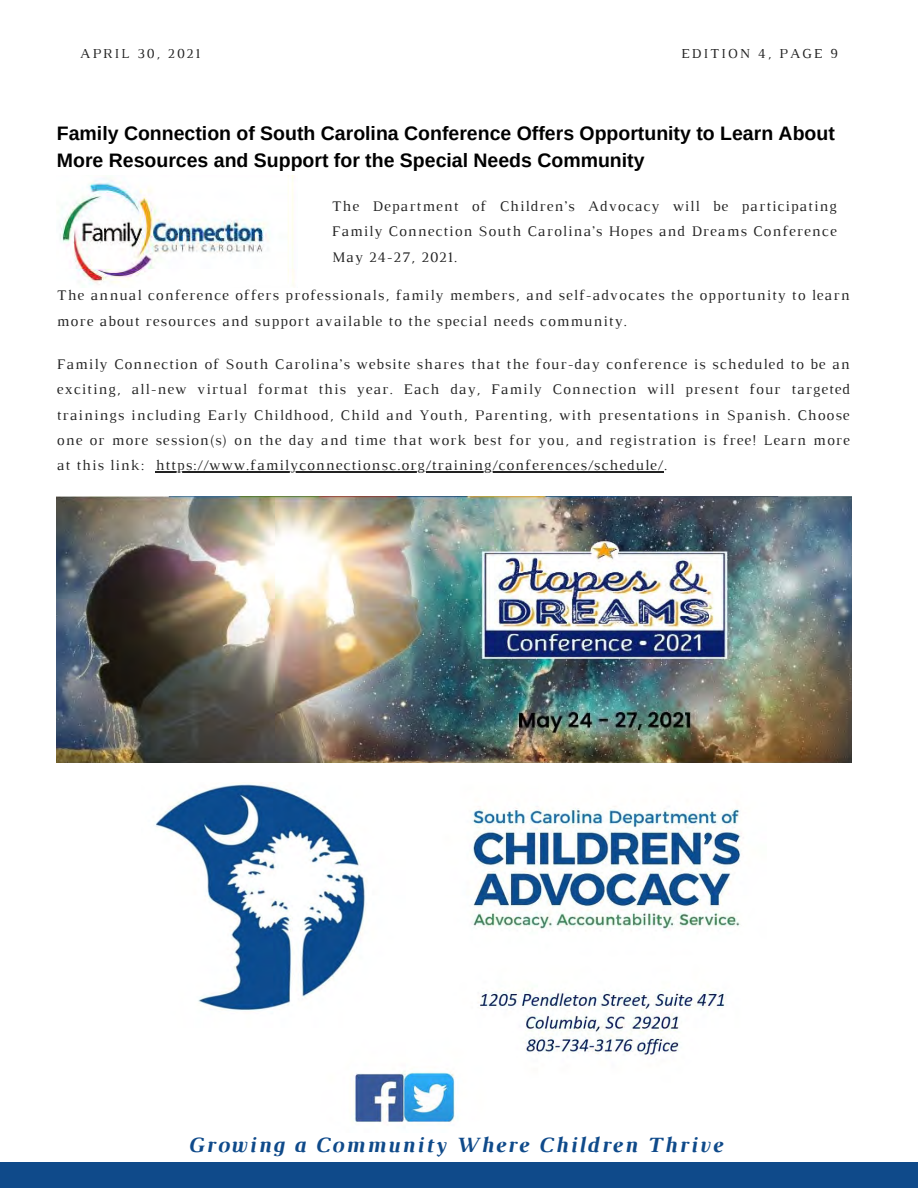
<style>
.page{position:relative;width:918px;height:1188px;background:#fff}
.page>*{position:absolute;margin:0;border:0;box-sizing:border-box;transform-origin:0 0}
.t1{font:italic 700 22.2px "Luthier";letter-spacing:.07em;color:#0f4a8a}
.t2{font:700 19.5px/27px "Arimo";color:#000}
.t3{font:15px/25.3px "Luthier";letter-spacing:.07em;color:#222;text-align:justify}
.t4{font:13.95px "Luthier";letter-spacing:.14em;color:#222}
</style>
<div class="page">
<div style="left:0;top:1163px;width:918px;height:25px;background:#0f4a8a"></div>
<hr style="left:156px;top:472px;width:508px;height:1px;background:#222">
<img style="left:60px;top:176px;width:234px;height:111px">
<img style="left:57px;top:497px;width:794px;height:265px">
<img style="left:155px;top:784px;width:586px;height:338px">
<p class="t4" style="left:80px;top:49px;width:121px">APRIL 30, 2021</p>
<p class="t4" style="left:681px;top:49px;width:159px">EDITION 4, PAGE 9</p>
<p class="t2" style="left:57px;top:120px;width:779px">Family Connection of South Carolina Conference Offers Opportunity to Learn About<br>More Resources and Support for the Special Needs Community</p>
<p class="t3" style="left:332px;top:194px;width:506px">The Department of Children’s Advocacy will be participating Family Connection South Carolina’s Hopes and Dreams Conference May 24-27, 2021.</p>
<p class="t3" style="left:57px;top:284px;width:794px">The annual conference offers professionals, family members, and self-advocates the opportunity to learn more about resources and support available to the special needs community.</p>
<p class="t3" style="left:57px;top:352px;width:795px">Family Connection of South Carolina’s website shares that the four-day conference is scheduled to be an exciting, all-new virtual format this year. Each day, Family Connection will present four targeted trainings including Early Childhood, Child and Youth, Parenting, with presentations in Spanish. Choose one or more session(s) on the day and time that work best for you, and registration is free! Learn more at this link: https://www.familyconnectionsc.org/training/conferences/schedule/.</p>
<p class="t1" style="left:187px;top:1137px;width:536px">Growing a Community Where Children Thrive</p>
</div>
